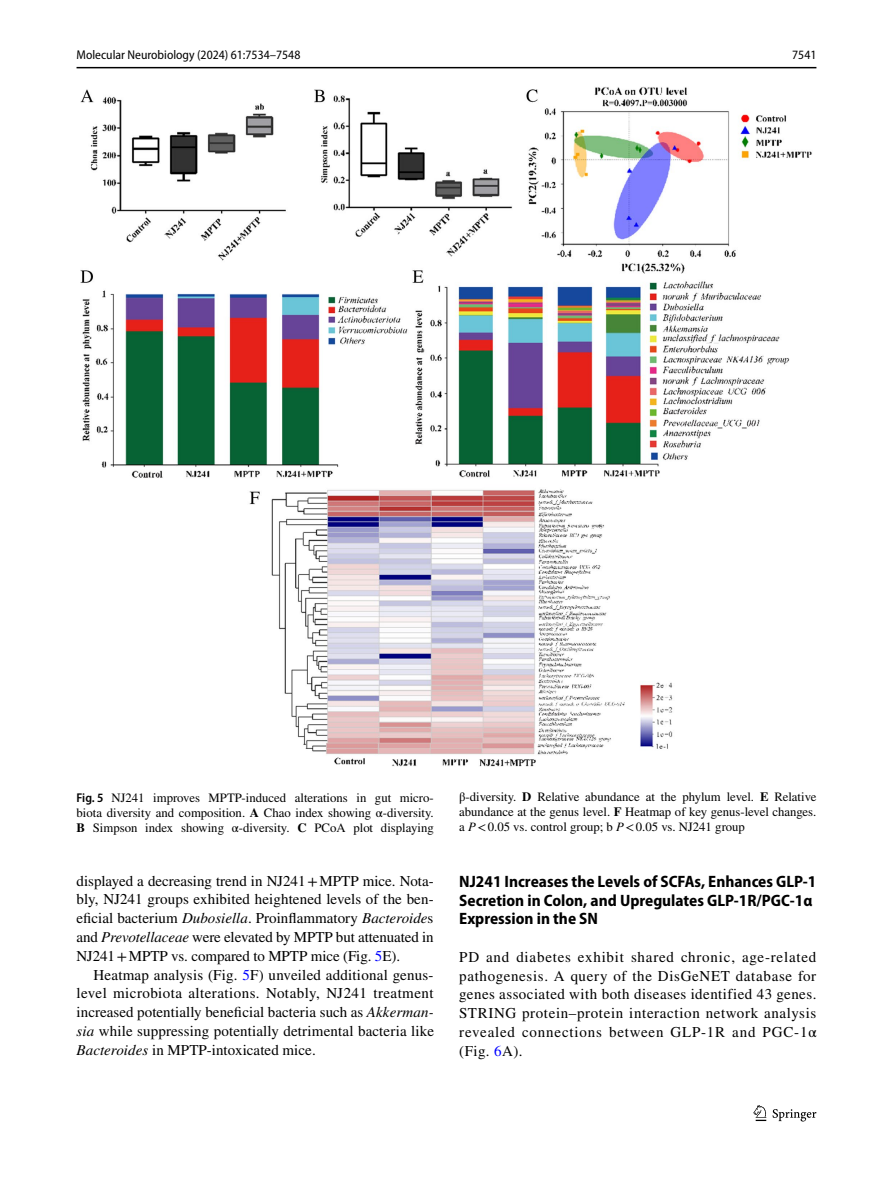
<style>
.page{position:relative;width:893px;height:1187px;background:#fff}
.page>*{position:absolute;margin:0;border:0;box-sizing:border-box;transform-origin:0 0}
.t1{font:700 semi-condensed 16.5px/18.8px "Myriad Pro";color:#000}
.t2{font:15px/18.8px "STIX";letter-spacing:.005em;color:#000;text-align:justify}
.t3{font:12.75px/15px "STIX";color:#000;text-align:justify}
.t4{font:semi-condensed 12.75px "Myriad Pro";color:#000}
.s1{font-family:"Myriad Pro";font-weight:600;font-stretch:semi-condensed}
.s2{font-weight:700}
.s3{font-style:italic}
.s4{color:#00f}
</style>
<div class="page">
<hr style="left:77px;top:67px;width:739px;height:1px;background:#000">
<svg style="left:753px;top:1105px;width:13px;height:15px"></svg>
<svg style="left:773px;top:1109px;width:43px;height:12px"></svg>
<img style="left:81px;top:87px;width:731px;height:679px">
<p class="t4" style="left:77px;top:48px;width:225px">Molecular Neurobiology (2024) 61:7534–7548</p>
<p class="t4" style="left:792px;top:48px;width:26px">7541</p>
<p class="t3" style="left:77px;top:790px;width:359px"><span class="s1">Fig. 5</span> NJ241 improves MPTP-induced alterations in gut micro&shy;biota diversity and composition. <span class="s2">A</span> Chao index showing α-diversity.<br><span class="s2">B</span> Simpson index showing α-diversity. <span class="s2">C</span> PCoA plot displaying</p>
<p class="t3" style="left:459px;top:790px;width:359px">β-diversity. <span class="s2">D</span> Relative abundance at the phylum level. <span class="s2">E</span> Relative abundance at the genus level. <span class="s2">F</span> Heatmap of key genus-level changes. a <span class="s3">P</span>&lt;0.05 vs. control group; b <span class="s3">P</span>&lt;0.05 vs. NJ241 group</p>
<p class="t2" style="left:77px;top:872px;width:359px">displayed a decreasing trend in NJ241+MPTP mice. Nota&shy;bly, NJ241 groups exhibited heightened levels of the ben&shy;eficial bacterium <span class="s3">Dubosiella</span>. Proinflammatory <span class="s3">Bacteroide</span>s and <span class="s3">Prevotellaceae</span> were elevated by MPTP but attenuated in NJ241+MPTP vs. compared to MPTP mice (Fig. <span class="s4">5</span>E).</p>
<p class="t2" style="left:77px;top:966px;width:359px;text-indent:17px">Heatmap analysis (Fig. <span class="s4">5</span>F) unveiled additional genus&shy;level microbiota alterations. Notably, NJ241 treatment increased potentially beneficial bacteria such as <span class="s3">Akkerman&shy;sia</span> while suppressing potentially detrimental bacteria like <span class="s3">Bacteroides</span> in MPTP-intoxicated mice.</p>
<p class="t1" style="left:459px;top:872px;width:359px">NJ241 Increases the Levels of SCFAs, Enhances GLP‑1<br>Secretion in Colon, and Upregulates GLP‑1R/PGC‑1α<br>Expression in the SN</p>
<p class="t2" style="left:459px;top:948px;width:359px">PD and diabetes exhibit shared chronic, age-related pathogenesis. A query of the DisGeNET database for genes associated with both diseases identified 43 genes.<br>STRING protein–protein interaction network analysis revealed connections between GLP-1R and PGC-1α (Fig. <span class="s4">6</span>A).</p>
</div>
